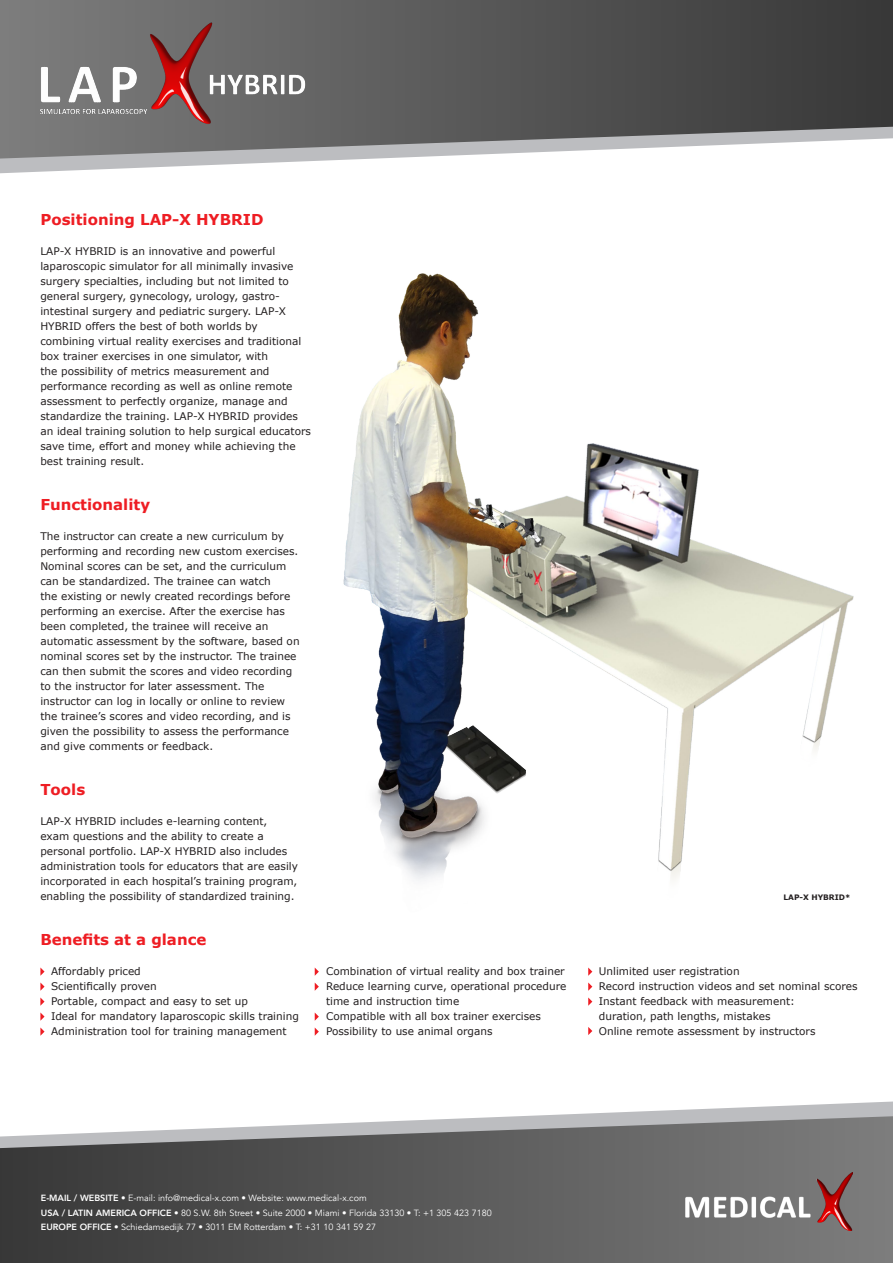
<style>
.page{position:relative;width:893px;height:1263px;background:#fff}
.page>*{position:absolute;margin:0;border:0;box-sizing:border-box;transform-origin:0 0}
.Kopje{font:700 15px "MS Reference Sans Serif";color:#ee1d23}
.platte_tekst{font:10.5px/15px "MS Reference Sans Serif";color:#231f20}
.intro{font:10.5px/15px "MS Reference Sans Serif";color:#231f20}
.Beschrijving{font:10.5px/15px "MS Reference Sans Serif";color:#231f20}
.plat_opsomming{font:10.5px "MS Reference Sans Serif";color:#231f20}
.t1{font:9px "Avenir";color:#fff}
.platte_tekst-2{font:700 7.5px "MS Reference Sans Serif";color:#231f20}
.s1{font-weight:800}
</style>
<div class="page">
<svg style="left:528px;top:1101px;width:365px;height:15px"></svg>
<svg style="left:0;top:1116px;width:893px;height:147px;background:#686868"></svg>
<svg style="left:0;top:159px;width:361px;height:14px"></svg>
<svg style="left:0;top:0;width:893px;height:159px;background:#666"></svg>
<img style="left:685px;top:1172px;width:168px;height:59px">
<img style="left:32px;top:21px;width:276px;height:106px">
<img style="left:343px;top:273px;width:511px;height:608px">
<svg style="left:315px;top:968px;width:4px;height:8px"></svg>
<svg style="left:588px;top:1027px;width:4px;height:8px"></svg>
<svg style="left:315px;top:1013px;width:4px;height:8px"></svg>
<svg style="left:315px;top:1028px;width:4px;height:8px"></svg>
<svg style="left:40px;top:982px;width:5px;height:9px"></svg>
<svg style="left:40px;top:967px;width:5px;height:9px"></svg>
<svg style="left:40px;top:997px;width:5px;height:9px"></svg>
<svg style="left:40px;top:1012px;width:5px;height:9px"></svg>
<svg style="left:40px;top:1027px;width:5px;height:9px"></svg>
<svg style="left:315px;top:983px;width:4px;height:8px"></svg>
<svg style="left:588px;top:967px;width:4px;height:9px"></svg>
<svg style="left:588px;top:982px;width:4px;height:9px"></svg>
<svg style="left:588px;top:997px;width:4px;height:9px"></svg>
<p class="Kopje" style="left:40px;top:210px;width:225px">Positioning LAP-X HYBRID</p>
<p class="intro" style="left:40px;top:243px;width:272px">LAP-X HYBRID is an innovative and powerful laparoscopic simulator for all minimally invasive surgery specialties, including but not limited to general surgery, gynecology, urology, gastro&shy;intestinal surgery and pediatric surgery. LAP-X HYBRID offers the best of both worlds by combining virtual reality exercises and traditional box trainer exercises in one simulator, with<br>the possibility of metrics measurement and performance recording as well as online remote assessment to perfectly organize, manage and standardize the training. LAP-X HYBRID provides an ideal training solution to help surgical educators save time, effort and money while achieving the best training result.</p>
<p class="Kopje" style="left:40px;top:495px;width:111px">Functionality</p>
<p class="platte_tekst" style="left:40px;top:528px;width:261px">The instructor can create a new curriculum by performing and recording new custom exercises.<br>Nominal scores can be set, and the curriculum can be standardized. The trainee can watch<br>the existing or newly created recordings before performing an exercise. After the exercise has been completed, the trainee will receive an automatic assessment by the software, based on nominal scores set by the instructor. The trainee can then submit the scores and video recording to the instructor for later assessment. The instructor can log in locally or online to review the trainee’s scores and video recording, and is given the possibility to assess the performance and give comments or feedback.</p>
<p class="Kopje" style="left:40px;top:780px;width:46px">Tools</p>
<p class="Beschrijving" style="left:40px;top:813px;width:259px">LAP-X HYBRID includes e-learning content, exam questions and the ability to create a personal portfolio. LAP-X HYBRID also includes administration tools for educators that are easily incorporated in each hospital’s training program, enabling the possibility of standardized training.</p>
<p class="Kopje" style="left:40px;top:930px;width:168px">Benefits at a glance</p>
<p class="platte_tekst" style="left:51px;top:963px;width:91px">Affordably priced</p>
<p class="platte_tekst" style="left:51px;top:978px;width:107px">Scientifically proven</p>
<p class="platte_tekst" style="left:51px;top:993px;width:198px">Portable, compact and easy to set up</p>
<p class="platte_tekst" style="left:51px;top:1008px;width:249px">Ideal for mandatory laparoscopic skills training</p>
<p class="platte_tekst" style="left:51px;top:1023px;width:237px">Administration tool for training management</p>
<p class="platte_tekst" style="left:326px;top:963px;width:240px">Combination of virtual reality and box trainer</p>
<p class="platte_tekst" style="left:326px;top:978px;width:242px">Reduce learning curve, operational procedure</p>
<p class="platte_tekst" style="left:326px;top:993px;width:135px">time and instruction time</p>
<p class="plat_opsomming" style="left:326px;top:1009px;width:216px">Compatible with all box trainer exercises</p>
<p class="plat_opsomming" style="left:326px;top:1024px;width:168px">Possibility to use animal organs</p>
<p class="platte_tekst-2" style="left:783px;top:892px;width:69px">LAP-X HYBRID*</p>
<p class="platte_tekst" style="left:599px;top:963px;width:142px">Unlimited user registration</p>
<p class="plat_opsomming" style="left:599px;top:979px;width:260px">Record instruction videos and set nominal scores</p>
<p class="plat_opsomming" style="left:599px;top:994px;width:198px">Instant feedback with measurement:</p>
<p class="plat_opsomming" style="left:599px;top:1009px;width:173px">duration, path lengths, mistakes</p>
<p class="plat_opsomming" style="left:599px;top:1024px;width:218px">Online remote assessment by instructors</p>
<p class="t1" style="left:41px;top:1193px;width:327px"><span class="s1">E-MAIL / WEBSITE</span> • E-mail: info@medical-x.com • Website: www.medical-x.com</p>
<p class="t1" style="left:41px;top:1208px;width:452px"><span class="s1">USA / LATIN AMERICA OFFICE</span> • 80 S.W. 8th Street • Suite 2000 • Miami • Florida 33130 • T: +1 305 423 7180</p>
<p class="t1" style="left:41px;top:1222px;width:337px"><span class="s1">EUROPE OFFICE</span> • Schiedamsedijk 77 • 3011 EM Rotterdam • T: +31 10 341 59 27</p>
</div>
